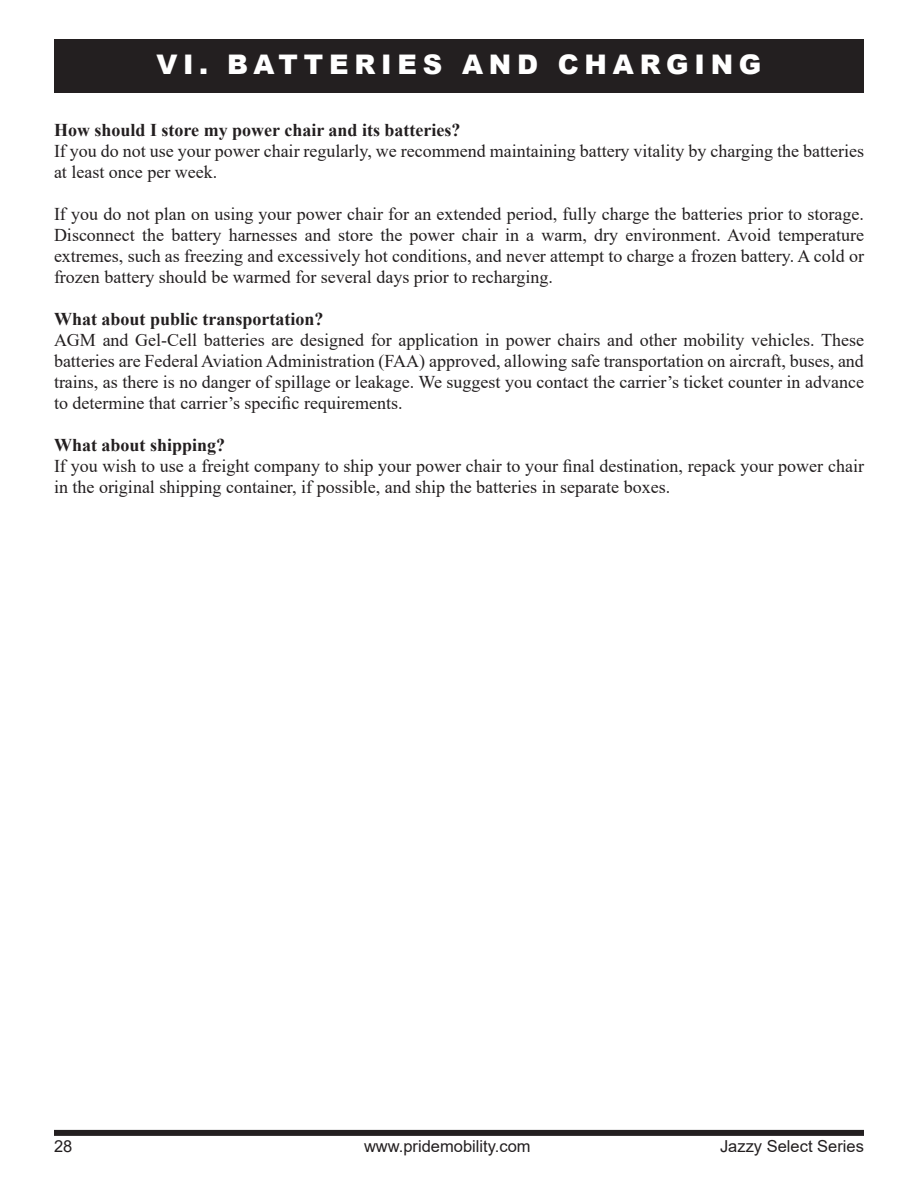
<style>
.page{position:relative;width:918px;height:1188px;background:#fff}
.page>*{position:absolute;margin:0;border:0;box-sizing:border-box;transform-origin:0 0}
.Page_headers{font:900 27px "Arial";letter-spacing:.215em;color:#fff}
.Body_text{font:18px/21px "Times New Roman";color:#231f20}
.Body_text-2{font:700 18px "Times New Roman";color:#231f20}
.t1{font:16.5px "Arial";color:#231f20}
</style>
<div class="page">
<div style="left:54px;top:39px;width:810px;height:54px;background:#231f20"></div>
<div style="left:54px;top:1130px;width:810px;height:6px;background:#231f20"></div>
<p class="Page_headers" style="left:156px;top:45px;width:607px">VI. BATTERIES AND CHARGING</p>
<p class="Body_text-2" style="left:54px;top:117px;width:408px">How should I store my power chair and its batteries?</p>
<p class="Body_text" style="left:54px;top:140px;width:812px">If you do not use your power chair regularly, we recommend maintaining battery vitality by charging the batteries at least once per week.</p>
<p class="Body_text" style="left:54px;top:203px;width:812px;text-align:justify">If you do not plan on using your power chair for an extended period, fully charge the batteries prior to storage.<br>Disconnect the battery harnesses and store the power chair in a warm, dry environment. Avoid temperature extremes, such as freezing and excessively hot conditions, and never attempt to charge a frozen battery. A cold or frozen battery should be warmed for several days prior to recharging.</p>
<p class="Body_text-2" style="left:54px;top:306px;width:271px">What about public transportation?</p>
<p class="Body_text" style="left:54px;top:329px;width:812px;text-align:justify">AGM and Gel-Cell batteries are designed for application in power chairs and other mobility vehicles. These batteries are Federal Aviation Administration (FAA) approved, allowing safe transportation on aircraft, buses, and trains, as there is no danger of spillage or leakage. We suggest you contact the carrier’s ticket counter in advance to determine that carrier’s specific requirements.</p>
<p class="Body_text-2" style="left:54px;top:432px;width:173px">What about shipping?</p>
<p class="Body_text" style="left:54px;top:455px;width:812px">If you wish to use a freight company to ship your power chair to your final destination, repack your power chair in the original shipping container, if possible, and ship the batteries in separate boxes.</p>
<p class="t1" style="left:54px;top:1134px;width:20px">28</p>
<p class="t1" style="left:364px;top:1134px;width:168px">www.pridemobility.com</p>
<p class="t1" style="left:720px;top:1134px;width:145px">Jazzy Select Series</p>
</div>
